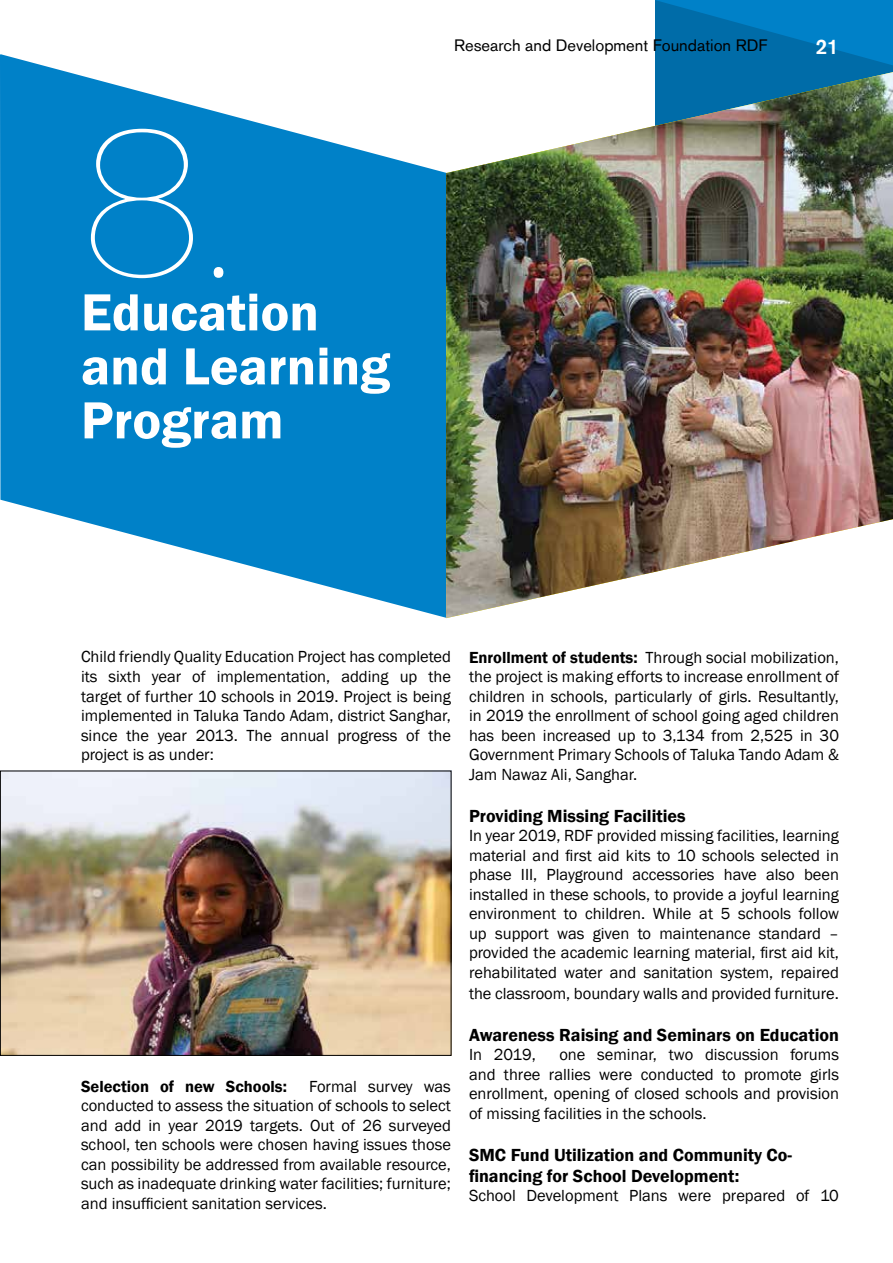
<style>
.page{position:relative;width:893px;height:1263px;background:#fff}
.page>*{position:absolute;margin:0;border:0;box-sizing:border-box;transform-origin:0 0}
.t1{font:100 180px "Sinkin Sans 100";color:#fff}
.t2{font:600 54px/54px "Franklin Gothic";color:#fff}
.t3{font:500 21px "Akzidenz Grotesk BE";color:#fff}
.t4{font:600 18px/21px "Franklin Gothic";color:#000}
.t5{font:16.5px/19.5px "Franklin Gothic";color:#000;text-align:justify}
.t6{font:16.5px "Akzidenz Grotesk BE";color:#000}
.t7{font:600 16.5px "Franklin Gothic";color:#000}
.s1{font-weight:600}
</style>
<div class="page">
<svg style="left:655px;top:0;width:238px;height:72px;background:#0075b6"></svg>
<svg style="left:0;top:54px;width:446px;height:564px;fill:#0081c8"></svg>
<img style="left:446px;top:72px;width:447px;height:546px">
<img style="left:2px;top:773px;width:447px;height:281px">
<div style="left:0;top:771px;width:451px;height:285px;border:1px solid #000"></div>
<h1 class="t1" style="left:81px;top:62px;width:156px">8.</h1>
<h2 class="t2" style="left:81px;top:286px;width:311px">Education and Learning<br>Program</h2>
<p class="t6" style="left:454px;top:35px;width:315px">Research and Development Foundation RDF</p>
<p class="t3" style="left:815px;top:34px;width:25px">21</p>
<p class="t5" style="left:81px;top:648px;width:371px">Child friendly Quality Education Project has completed its sixth year of implementation, adding up the target of further 10 schools in 2019. Project is being implemented in Taluka Tando Adam, district Sanghar, since the year 2013. The annual progress of the project is as under:</p>
<p class="t7" style="left:81px;top:1076px;width:207px">Selection of new Schools:</p>
<p class="t5" style="left:81px;top:1077px;width:372px;text-indent:228px">Formal survey was conducted to assess the situation of schools to select and add in year 2019 targets. Out of 26 surveyed school, ten schools were chosen having issues those can possibility be addressed from available resource, such as inadequate drinking water facilities; furniture; and insufficient sanitation services.</p>
<p class="t5" style="left:469px;top:648px;width:371px"><span class="s1">Enrollment of students:</span> Through social mobilization, the project is making efforts to increase enrollment of children in schools, particularly of girls. Resultantly, in 2019 the enrollment of school going aged children has been increased up to 3,134 from 2,525 in 30<br>Government Primary Schools of Taluka Tando Adam &amp; Jam Nawaz Ali, Sanghar.</p>
<p class="t4" style="left:469px;top:805px;width:218px">Providing Missing Facilities</p>
<p class="t5" style="left:469px;top:826px;width:372px">In year 2019, RDF provided missing facilities, learning material and first aid kits to 10 schools selected in phase III, Playground accessories have also been installed in these schools, to provide a joyful learning environment to children. While at 5 schools follow up support was given to maintenance standard – provided the academic learning material, first aid kit, rehabilitated water and sanitation system, repaired</p>
<p class="t5" style="left:469px;top:984px;width:371px">the classroom, boundary walls and provided furniture.</p>
<p class="t4" style="left:469px;top:1024px;width:371px">Awareness Raising and Seminars on Education</p>
<p class="t5" style="left:469px;top:1045px;width:68px">In 2019,</p>
<p class="t5" style="left:469px;top:1045px;width:371px;text-indent:90px">one seminar, two discussion forums and three rallies were conducted to promote girls enrollment, opening of closed schools and provision of missing facilities in the schools.</p>
<p class="t4" style="left:469px;top:1144px;width:325px">SMC Fund Utilization and Community Co&shy;financing for School Development:</p>
<p class="t5" style="left:469px;top:1186px;width:371px">School Development Plans were prepared of 10</p>
</div>
